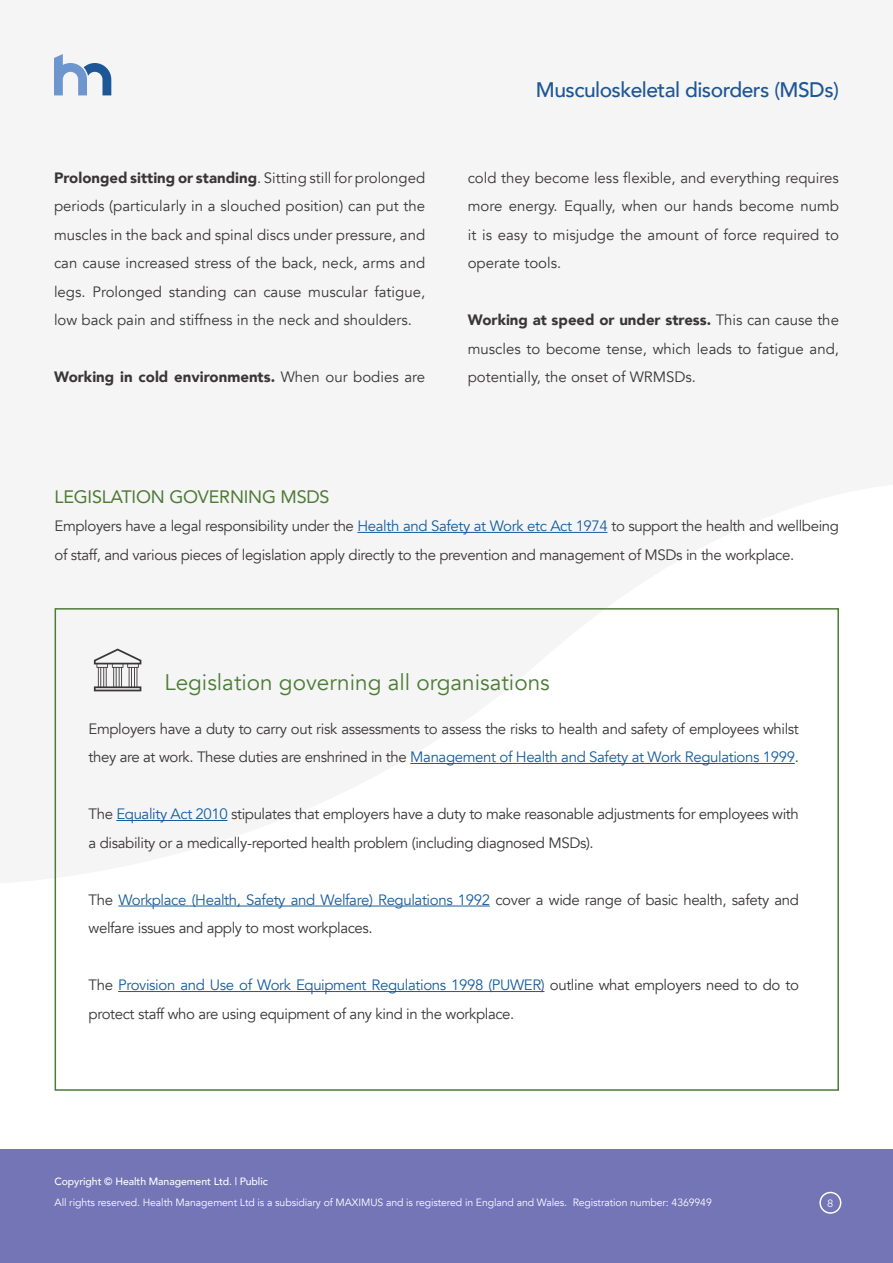
<style>
.page{position:relative;width:893px;height:1263px;background:#fff}
.page>*{position:absolute;margin:0;border:0;box-sizing:border-box;transform-origin:0 0}
.t1{font:22.5px "Avenir";color:#4d7b38}
.t2{font:500 21px "Avenir";letter-spacing:-.025em;color:#1e5795}
.t3{font:18px "Avenir";letter-spacing:-.01em;color:#4d7b38}
.t4{font:15px/28.5px "Avenir";letter-spacing:-.025em;color:#393637}
.t5{font:900 15px "Avenir";color:#393637}
.t6{font:10.5px "Avenir";letter-spacing:-.01em;color:#fff}
.t7{font:500 10.5px "Avenir";letter-spacing:-.01em;color:#fff}
.t8{font:10.5px "Museo Sans 300";color:#fff}
.s1{font-weight:900}
.s2{font-weight:400}
.s3{color:#175d9e}
</style>
<div class="page">
<div style="left:0;top:1149px;width:893px;height:114px;background:#7375b7"></div>
<svg style="left:54px;top:54px;width:57px;height:41px"></svg>
<div style="left:819px;top:1192px;width:22px;height:22px;border:2px solid #fff;border-radius:50%"></div>
<hr style="left:410px;top:763px;width:385px;height:1px;background:#175d9e">
<hr style="left:116px;top:820px;width:111px;height:1px;background:#175d9e">
<hr style="left:118px;top:906px;width:372px;height:1px;background:#175d9e">
<hr style="left:118px;top:991px;width:426px;height:1px;background:#175d9e">
<hr style="left:357px;top:532px;width:250px;height:1px;background:#175d9e">
<svg style="left:94px;top:648px;width:47px;height:43px"></svg>
<p class="t4" style="left:54px;top:163px;width:373px;text-align:justify"><span class="s1">Prolonged sitting or standing</span>. Sitting still for prolonged periods (particularly in a slouched position) can put the muscles in the back and spinal discs under pressure, and can cause increased stress of the back, neck, arms and legs. Prolonged standing can cause muscular fatigue, low back pain and stiffness in the neck and shoulders.</p>
<p class="t5" style="left:54px;top:364px;width:373px">Working in cold environments. <span class="s2">When our bodies are</span></p>
<h2 class="t2" style="left:536px;top:71px;width:304px">Musculoskeletal disorders (MSDs)</h2>
<p class="t4" style="left:468px;top:163px;width:373px;text-align:justify">cold they become less flexible, and everything requires more energy. Equally, when our hands become numb it is easy to misjudge the amount of force required to operate tools.</p>
<p class="t4" style="left:468px;top:306px;width:373px;text-align:justify"><span class="s1">Working at speed or under stress.</span> This can cause the muscles to become tense, which leads to fatigue and, potentially, the onset of WRMSDs.</p>
<p class="t3" style="left:55px;top:482px;width:277px">LEGISLATION GOVERNING MSDS</p>
<p class="t4" style="left:55px;top:512px;width:786px">Employers have a legal responsibility under the <span class="s3">Health and Safety at Work etc Act 1974</span> to support the health and wellbeing of staff, and various pieces of legislation apply directly to the prevention and management of MSDs in the workplace.</p>
<h1 class="t1" style="left:164px;top:669px;width:387px">Legislation governing all organisations</h1>
<p class="t4" style="left:89px;top:715px;width:712px">Employers have a duty to carry out risk assessments to assess the risks to health and safety of employees whilst they are at work. These duties are enshrined in the <span class="s3">Management of Health and Safety at Work Regulations 1999</span>.</p>
<p class="t4" style="left:89px;top:800px;width:712px">The <span class="s3">Equality Act 2010</span> stipulates that employers have a duty to make reasonable adjustments for employees with a disability or a medically-reported health problem (including diagnosed MSDs).</p>
<p class="t4" style="left:89px;top:886px;width:712px">The <span class="s3">Workplace (Health, Safety and Welfare) Regulations 1992</span> cover a wide range of basic health, safety and welfare issues and apply to most workplaces.</p>
<p class="t4" style="left:89px;top:971px;width:712px">The <span class="s3">Provision and Use of Work Equipment Regulations 1998 (PUWER)</span> outline what employers need to do to protect staff who are using equipment of any kind in the workplace.</p>
<p class="t7" style="left:55px;top:1172px;width:215px">Copyright © Health Management Ltd. | Public</p>
<p class="t6" style="left:55px;top:1196px;width:659px">All rights reserved. Health Management Ltd is a subsidiary of MAXIMUS and is registered in England and Wales. Registration number: 4369949</p>
<p class="t8" style="left:827px;top:1197px;width:8px">8</p>
</div>
